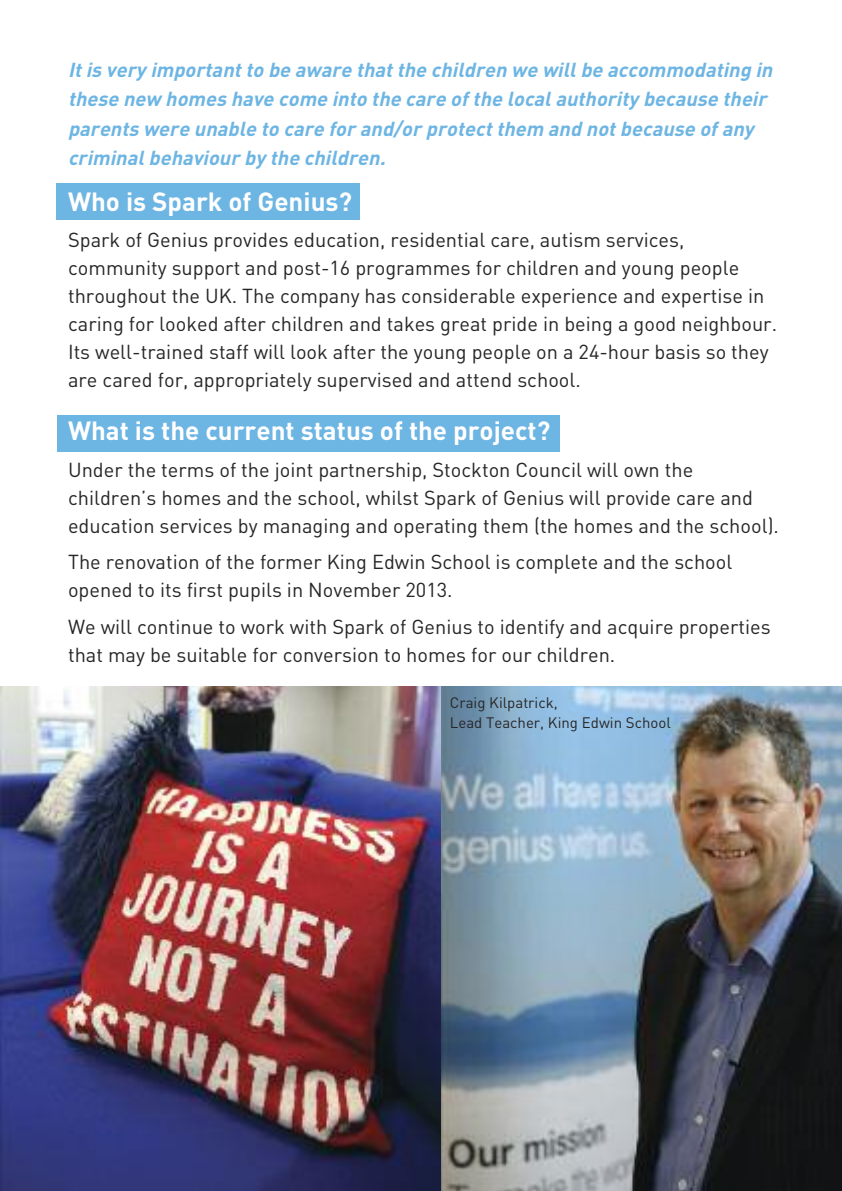
<style>
.page{position:relative;width:842px;height:1191px;background:#fff}
.page>*{position:absolute;margin:0;border:0;box-sizing:border-box;transform-origin:0 0}
.t1{font:26px "DIN Bold";color:#fff}
.t2{font:20px/28px "DIN";color:#272627}
.t3{font:italic 20px/29.4px "DIN Bold";color:#6db5e3}
.t4{font:15px/20px "DIN";color:#272627}
</style>
<div class="page">
<div style="left:57px;top:416px;width:502px;height:36px;background:#6db5e3"></div>
<div style="left:57px;top:184px;width:303px;height:36px;background:#6db5e3"></div>
<img style="left:0;top:686px;width:441px;height:505px">
<img style="left:441px;top:686px;width:401px;height:505px">
<p class="t3" style="left:68px;top:54px;width:711px">It is very important to be aware that the children we will be accommodating in these new homes have come into the care of the local authority because their parents were unable to care for and/or protect them and not because of any criminal behaviour by the children.</p>
<h1 class="t1" style="left:68px;top:184px;width:286px">Who is Spark of Genius?</h1>
<p class="t2" style="left:68px;top:226px;width:710px">Spark of Genius provides education, residential care, autism services, community support and post-16 programmes for children and young people throughout the UK. The company has considerable experience and expertise in caring for looked after children and takes great pride in being a good neighbour.<br>Its well-trained staff will look after the young people on a 24-hour basis so they are cared for, appropriately supervised and attend school.</p>
<h1 class="t1" style="left:68px;top:414px;width:484px">What is the current status of the project?</h1>
<p class="t2" style="left:68px;top:455px;width:712px">Under the terms of the joint partnership, Stockton Council will own the children’s homes and the school, whilst Spark of Genius will provide care and education services by managing and operating them (the homes and the school).</p>
<p class="t2" style="left:68px;top:547px;width:666px">The renovation of the former King Edwin School is complete and the school opened to its first pupils in November 2013.</p>
<p class="t2" style="left:68px;top:612px;width:704px">We will continue to work with Spark of Genius to identify and acquire properties that may be suitable for conversion to homes for our children.</p>
<p class="t4" style="left:450px;top:692px;width:222px">Craig Kilpatrick,<br>Lead Teacher, King Edwin School</p>
</div>
